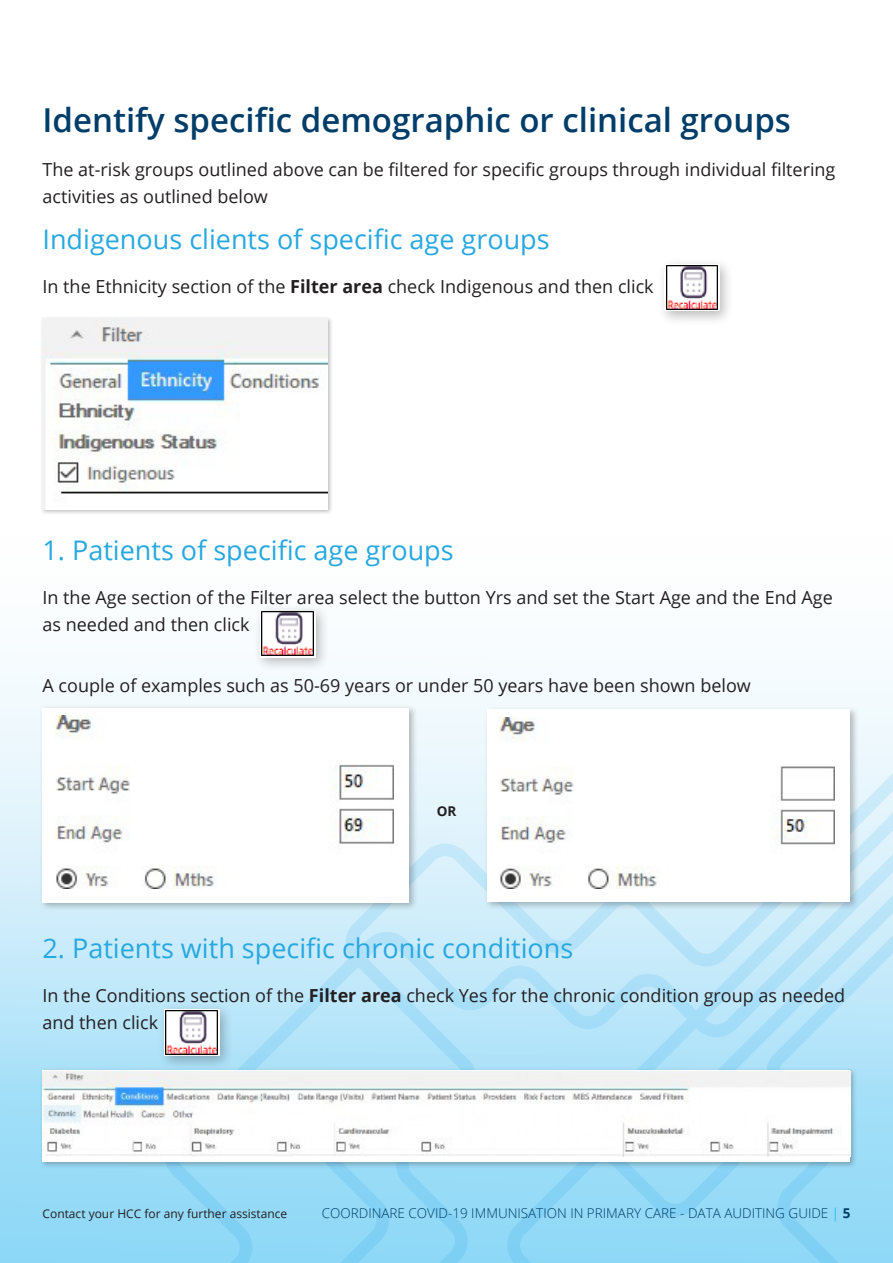
<style>
.page{position:relative;width:893px;height:1263px;background:#fff}
.page>*{position:absolute;margin:0;border:0;box-sizing:border-box;transform-origin:0 0}
.pull_out_quote{font:600 33px "Open Sans";color:#003d69}
.New_Body_copy{font:27px "Open Sans";color:#27a8e0}
.New_Body_copy-2{font:18px/27px "Open Sans";color:#231f20}
.t1{font:300 13.5px "Open Sans";color:#003d69}
.New_Body_copy-3{font:700 13.5px "Open Sans";color:#231f20}
.t2{font:12px "Open Sans";color:#231f20}
.s1{font-weight:700}
.s2{color:#00aeef}
</style>
<div class="page">
<div style="left:0;top:409px;width:893px;height:854px;background:linear-gradient(to bottom,#fff,#92d9f7)"></div>
<svg style="left:163px;top:686px;width:730px;height:577px"></svg>
<svg style="left:390px;top:701px;width:503px;height:562px;background:#b3e3f9"></svg>
<div style="left:40px;top:316px;width:293px;height:199px;background:#231f20;opacity:.3"></div>
<img style="left:43px;top:318px;width:285px;height:191px">
<div style="left:39px;top:704px;width:378px;height:207px;background:#231f20;opacity:.3"></div>
<div style="left:43px;top:708px;width:366px;height:194px;background:#fff"></div>
<img style="left:55px;top:716px;width:338px;height:172px">
<div style="left:484px;top:706px;width:375px;height:204px;background:#231f20;opacity:.3"></div>
<div style="left:487px;top:710px;width:363px;height:192px;background:#fff"></div>
<img style="left:500px;top:718px;width:335px;height:170px">
<div style="left:158px;top:1003px;width:76px;height:68px;background:#231f20;opacity:.3"></div>
<div style="left:164px;top:1010px;width:55px;height:46px;background:#000"></div>
<img style="left:166px;top:1011px;width:51px;height:44px">
<div style="left:39px;top:1067px;width:818px;height:102px;background:#231f20;opacity:.3"></div>
<div style="left:43px;top:1070px;width:807px;height:92px;background:#fff"></div>
<img style="left:43px;top:1071px;width:807px;height:85px">
<div style="left:254px;top:604px;width:76px;height:68px;background:#231f20;opacity:.3"></div>
<div style="left:260px;top:611px;width:55px;height:46px;background:#000"></div>
<img style="left:262px;top:612px;width:51px;height:44px">
<div style="left:658px;top:258px;width:76px;height:68px;background:#231f20;opacity:.3"></div>
<svg style="left:664px;top:264px;width:55px;height:47px"></svg>
<img style="left:666px;top:265px;width:51px;height:44px">
<p class="pull_out_quote" style="left:43px;top:97px;width:750px">Identify specific demographic or clinical groups</p>
<p class="New_Body_copy-2" style="left:43px;top:155px;width:794px">The at-risk groups outlined above can be filtered for specific groups through individual filtering activities as outlined below</p>
<p class="New_Body_copy" style="left:43px;top:220px;width:509px">Indigenous clients of specific age groups</p>
<p class="New_Body_copy-2" style="left:43px;top:272px;width:613px">In the Ethnicity section of the <span class="s1">Filter area</span> check Indigenous and then click</p>
<p class="New_Body_copy" style="left:43px;top:532px;width:413px">1. Patients of specific age groups</p>
<p class="New_Body_copy-2" style="left:43px;top:584px;width:792px">In the Age section of the Filter area select the button Yrs and set the Start Age and the End Age as needed and then click</p>
<p class="New_Body_copy-2" style="left:43px;top:672px;width:710px">A couple of examples such as 50-69 years or under 50 years have been shown below</p>
<p class="New_Body_copy-3" style="left:437px;top:801px;width:21px">OR</p>
<p class="New_Body_copy" style="left:43px;top:930px;width:532px">2. Patients with specific chronic conditions</p>
<p class="New_Body_copy-2" style="left:43px;top:982px;width:804px">In the Conditions section of the <span class="s1">Filter area</span> check Yes for the chronic condition group as needed and then click</p>
<p class="t2" style="left:43px;top:1206px;width:246px">Contact your HCC for any further assistance</p>
<p class="t1" style="left:322px;top:1204px;width:530px">COORDINARE COVID-19 IMMUNISATION IN PRIMARY CARE - DATA AUDITING GUIDE <span class="s2">|</span> <span class="s1">5</span></p>
</div>
